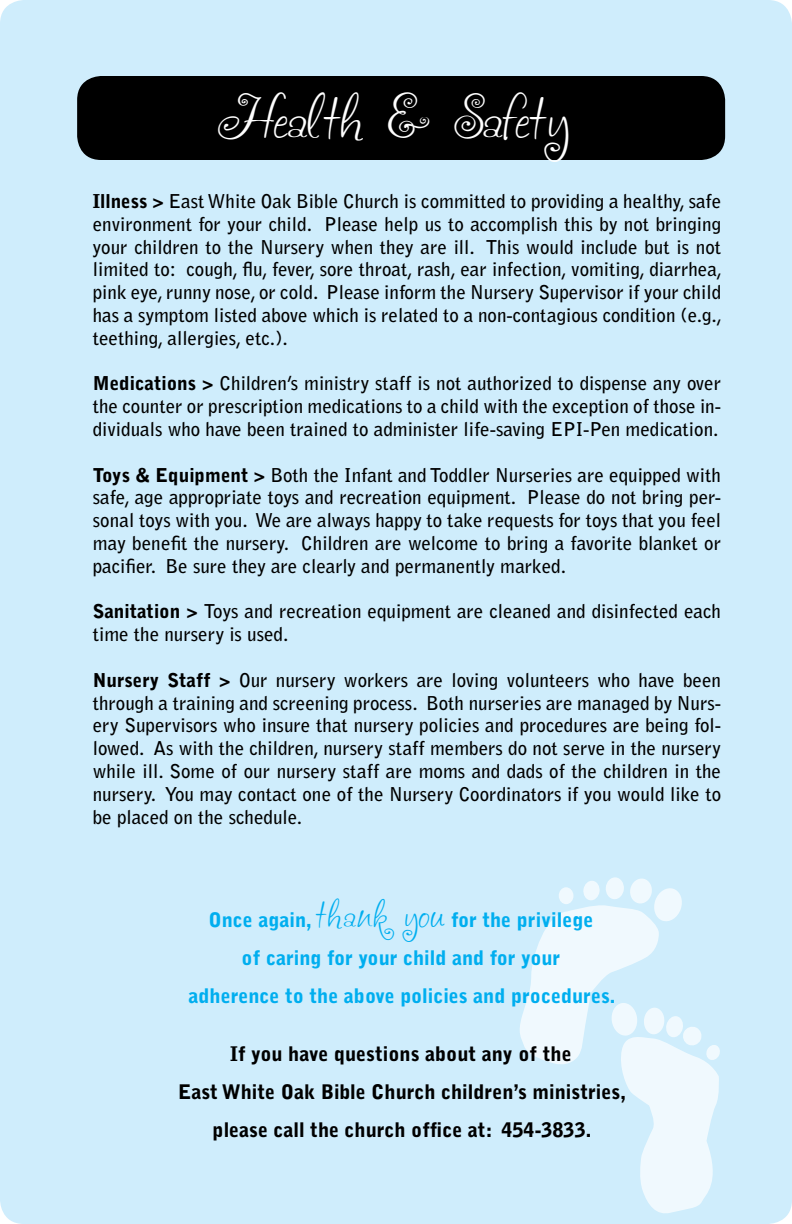
<style>
.page{position:relative;width:792px;height:1224px;background:#cfedfc}
.page>*{position:absolute;margin:0;border:0;box-sizing:border-box;transform-origin:0 0}
.t1{font:48px "aka Frivolity";letter-spacing:-.05em;color:#fff}
.t2{font:900 20px/38px "Bell Gothic Std";color:#000;text-align:center}
.t3{font:900 20px/38px "Bell Gothic Std";color:#00aeef;text-align:center}
.t4{font:700 19px/22.8px "Bell Gothic Std";color:#000;text-align:justify}
.s1{font-weight:900}
.s2{font-family:"aka Frivolity";font-weight:400;font-size:30px}
</style>
<div class="page">
<div style="left:605px;top:877px;width:19px;height:23px;background:#dff3fd;border-radius:50%"></div>
<svg style="left:520px;top:878px;width:200px;height:335px"></svg>
<div style="left:559px;top:887px;width:15px;height:17px;background:#f0f9fe;border-radius:50%"></div>
<div style="left:77px;top:76px;width:648px;height:84px;background:#000;border-radius:24px"></div>
<h1 class="t1" style="left:217px;top:94px;width:355px">Health &amp; Safety</h1>
<p class="t4" style="left:93px;top:190px;width:631px"><span class="s1">Illness &gt;</span> East White Oak Bible Church is committed to providing a healthy, safe environment for your child. Please help us to accomplish this by not bringing your children to the Nursery when they are ill. This would include but is not limited to: cough, flu, fever, sore throat, rash, ear infection, vomiting, diarrhea, pink eye, runny nose, or cold. Please inform the Nursery Supervisor if your child has a symptom listed above which is related to a non-contagious condition (e.g., teething, allergies, etc.).</p>
<p class="t4" style="left:93px;top:372px;width:630px"><span class="s1">Medications &gt;</span> Children’s ministry staff is not authorized to dispense any over the counter or prescription medications to a child with the exception of those in&shy;dividuals who have been trained to administer life-saving EPI-Pen medication.</p>
<p class="t4" style="left:93px;top:463px;width:630px"><span class="s1">Toys &amp; Equipment &gt;</span> Both the Infant and Toddler Nurseries are equipped with safe, age appropriate toys and recreation equipment. Please do not bring per&shy;sonal toys with you. We are always happy to take requests for toys that you feel may benefit the nursery. Children are welcome to bring a favorite blanket or pacifier. Be sure they are clearly and permanently marked.</p>
<p class="t4" style="left:93px;top:600px;width:630px"><span class="s1">Sanitation &gt;</span> Toys and recreation equipment are cleaned and disinfected each time the nursery is used.</p>
<p class="t4" style="left:93px;top:669px;width:630px"><span class="s1">Nursery Staff &gt;</span> Our nursery workers are loving volunteers who have been through a training and screening process. Both nurseries are managed by Nurs&shy;ery Supervisors who insure that nursery policies and procedures are being fol&shy;lowed. As with the children, nursery staff members do not serve in the nursery while ill. Some of our nursery staff are moms and dads of the children in the nursery. You may contact one of the Nursery Coordinators if you would like to be placed on the schedule.</p>
<p class="t3" style="left:188px;top:901px;width:429px">Once again, <span class="s2">thank you</span> for the privilege<br>of caring for your child and for your<br>adherence to the above policies and procedures.</p>
<p class="t2" style="left:178px;top:1035px;width:449px">If you have questions about any of the<br>East White Oak Bible Church children’s ministries, please call the church office at: 454-3833.</p>
</div>
